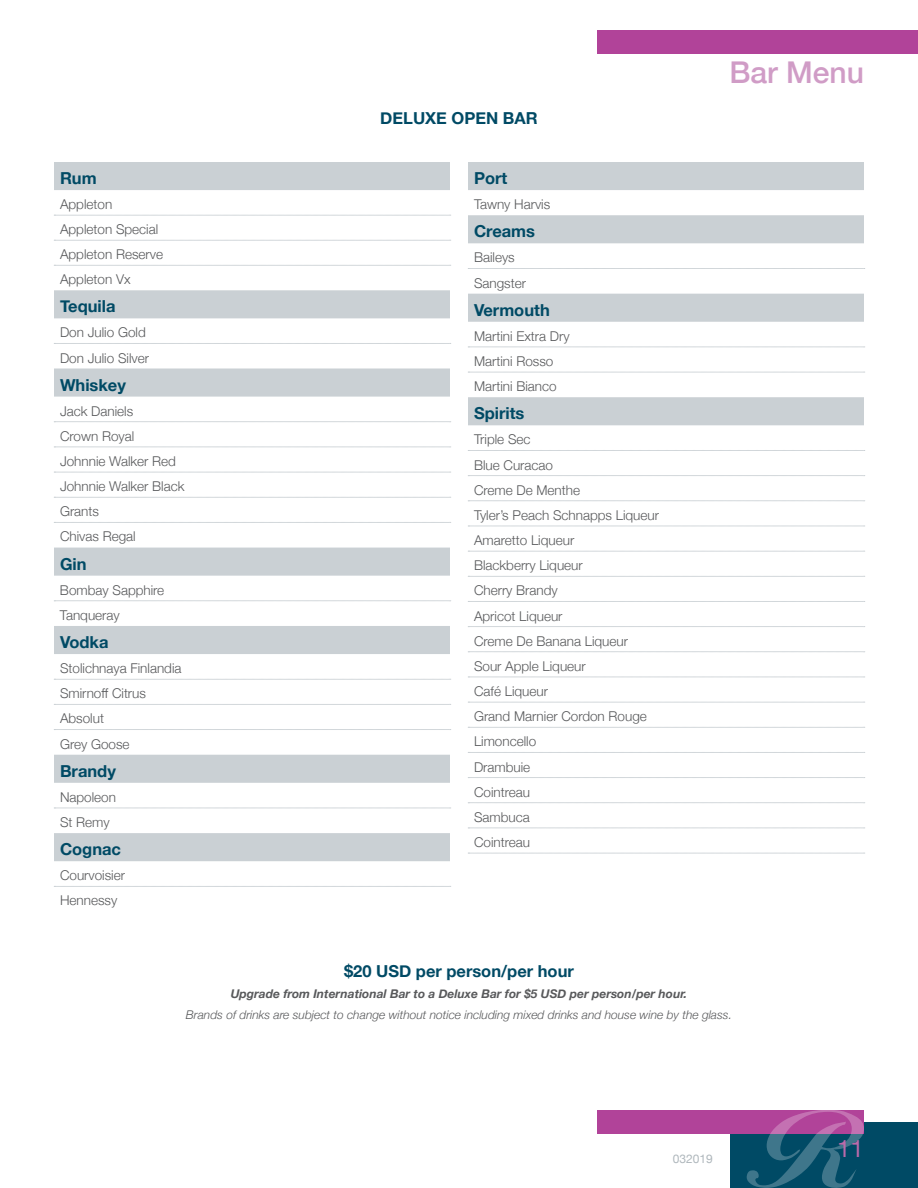
<style>
.page{position:relative;width:918px;height:1188px;background:#fff}
.page>*{position:absolute;margin:0;border:0;box-sizing:border-box;transform-origin:0 0}
.t1{font:500 30px "Helvetica Neue";color:#d09cc6}
.t2{font:24px "Helvetica Neue";color:#bc6aaa}
.t3{font:700 16.5px "Helvetica Neue";color:#004a65}
.t4{font:300 13.5px/25.2px "Helvetica Neue";color:#58595b}
.t5{font:italic 300 12px "Helvetica Neue";color:#58595b}
.t6{font:italic 700 12px "Helvetica Neue";color:#58595b}
.t7{font:12px "Helvetica Neue";color:#afb7bc}
</style>
<div class="page">
<div style="left:730px;top:1122px;width:188px;height:66px;background:#004a65"></div>
<div style="left:597px;top:30px;width:321px;height:24px;background:#b14399"></div>
<div style="left:597px;top:1110px;width:267px;height:24px;background:#b14399"></div>
<svg style="left:747px;top:1110px;width:117px;height:78px"></svg>
<svg style="left:54px;top:162px;width:396px;height:699px"></svg>
<svg style="left:54px;top:215px;width:397px;height:1px"></svg>
<svg style="left:54px;top:240px;width:397px;height:1px"></svg>
<svg style="left:54px;top:265px;width:397px;height:1px"></svg>
<svg style="left:54px;top:343px;width:397px;height:1px"></svg>
<svg style="left:54px;top:421px;width:397px;height:1px"></svg>
<svg style="left:54px;top:447px;width:397px;height:1px"></svg>
<svg style="left:54px;top:472px;width:397px;height:1px"></svg>
<svg style="left:54px;top:497px;width:397px;height:1px"></svg>
<svg style="left:54px;top:522px;width:397px;height:1px"></svg>
<svg style="left:54px;top:601px;width:397px;height:1px"></svg>
<svg style="left:54px;top:679px;width:397px;height:1px"></svg>
<svg style="left:54px;top:704px;width:397px;height:1px"></svg>
<svg style="left:54px;top:729px;width:397px;height:1px"></svg>
<svg style="left:54px;top:808px;width:397px;height:1px"></svg>
<svg style="left:54px;top:886px;width:397px;height:1px"></svg>
<svg style="left:468px;top:162px;width:396px;height:263px"></svg>
<svg style="left:468px;top:268px;width:397px;height:1px"></svg>
<svg style="left:468px;top:347px;width:397px;height:1px"></svg>
<svg style="left:468px;top:372px;width:397px;height:1px"></svg>
<svg style="left:468px;top:450px;width:397px;height:1px"></svg>
<svg style="left:468px;top:475px;width:397px;height:1px"></svg>
<svg style="left:468px;top:501px;width:397px;height:1px"></svg>
<svg style="left:468px;top:526px;width:397px;height:1px"></svg>
<svg style="left:468px;top:551px;width:397px;height:1px"></svg>
<svg style="left:468px;top:576px;width:397px;height:1px"></svg>
<svg style="left:468px;top:601px;width:397px;height:1px"></svg>
<svg style="left:468px;top:626px;width:397px;height:1px"></svg>
<svg style="left:468px;top:652px;width:397px;height:1px"></svg>
<svg style="left:468px;top:677px;width:397px;height:1px"></svg>
<svg style="left:468px;top:702px;width:397px;height:1px"></svg>
<svg style="left:468px;top:727px;width:397px;height:1px"></svg>
<svg style="left:468px;top:752px;width:397px;height:1px"></svg>
<svg style="left:468px;top:777px;width:397px;height:1px"></svg>
<svg style="left:468px;top:828px;width:397px;height:1px"></svg>
<svg style="left:468px;top:853px;width:397px;height:1px"></svg>
<p class="t3" style="left:60px;top:165px;width:38px">Rum</p>
<p class="t4" style="left:60px;top:191px;width:105px">Appleton<br>Appleton Special<br>Appleton Reserve<br>Appleton Vx</p>
<p class="t3" style="left:60px;top:294px;width:57px">Tequila</p>
<p class="t4" style="left:60px;top:319px;width:91px">Don Julio Gold<br>Don Julio Silver</p>
<p class="t3" style="left:60px;top:372px;width:67px">Whiskey</p>
<p class="t4" style="left:60px;top:397px;width:126px">Jack Daniels<br>Crown Royal<br>Johnnie Walker Red<br>Johnnie Walker Black<br>Grants<br>Chivas Regal</p>
<p class="t3" style="left:60px;top:551px;width:28px">Gin</p>
<p class="t4" style="left:60px;top:576px;width:106px">Bombay Sapphire<br>Tanqueray</p>
<p class="t3" style="left:60px;top:629px;width:50px">Vodka</p>
<p class="t4" style="left:60px;top:655px;width:123px">Stolichnaya Finlandia<br>Smirnoff Citrus<br>Absolut<br>Grey Goose</p>
<p class="t3" style="left:60px;top:758px;width:57px">Brandy</p>
<p class="t4" style="left:60px;top:783px;width:58px">Napoleon<br>St Remy</p>
<p class="t3" style="left:60px;top:836px;width:63px">Cognac</p>
<p class="t4" style="left:60px;top:862px;width:67px">Courvoisier<br>Hennessy</p>
<p class="t3" style="left:380px;top:105px;width:159px">DELUXE OPEN BAR</p>
<p class="t3" style="left:474px;top:165px;width:35px">Port</p>
<p class="t4" style="left:474px;top:191px;width:78px">Tawny Harvis</p>
<p class="t3" style="left:474px;top:219px;width:63px">Creams</p>
<p class="t4" style="left:474px;top:244px;width:54px">Baileys<br>Sangster</p>
<p class="t3" style="left:474px;top:297px;width:77px">Vermouth</p>
<p class="t4" style="left:474px;top:322px;width:97px">Martini Extra Dry<br>Martini Rosso<br>Martini Bianco</p>
<p class="t3" style="left:474px;top:400px;width:52px">Spirits</p>
<p class="t4" style="left:474px;top:426px;width:187px">Triple Sec<br>Blue Curacao<br>Creme De Menthe<br>Tyler’s Peach Schnapps Liqueur<br>Amaretto Liqueur<br>Blackberry Liqueur<br>Cherry Brandy<br>Apricot Liqueur<br>Creme De Banana Liqueur<br>Sour Apple Liqueur<br>Café Liqueur<br>Grand Marnier Cordon Rouge<br>Limoncello<br>Drambuie<br>Cointreau<br>Sambuca<br>Cointreau</p>
<h1 class="t1" style="left:730px;top:48px;width:136px">Bar Menu</h1>
<p class="t3" style="left:344px;top:958px;width:231px">$20 USD per person/per hour</p>
<p class="t6" style="left:231px;top:984px;width:458px">Upgrade from International Bar to a Deluxe Bar for $5 USD per person/per hour.</p>
<p class="t5" style="left:186px;top:1005px;width:548px">Brands of drinks are subject to change without notice including mixed drinks and house wine by the glass.</p>
<p class="t7" style="left:673px;top:1150px;width:42px">032019</p>
<h2 class="t2" style="left:837px;top:1131px;width:28px">11</h2>
</div>
